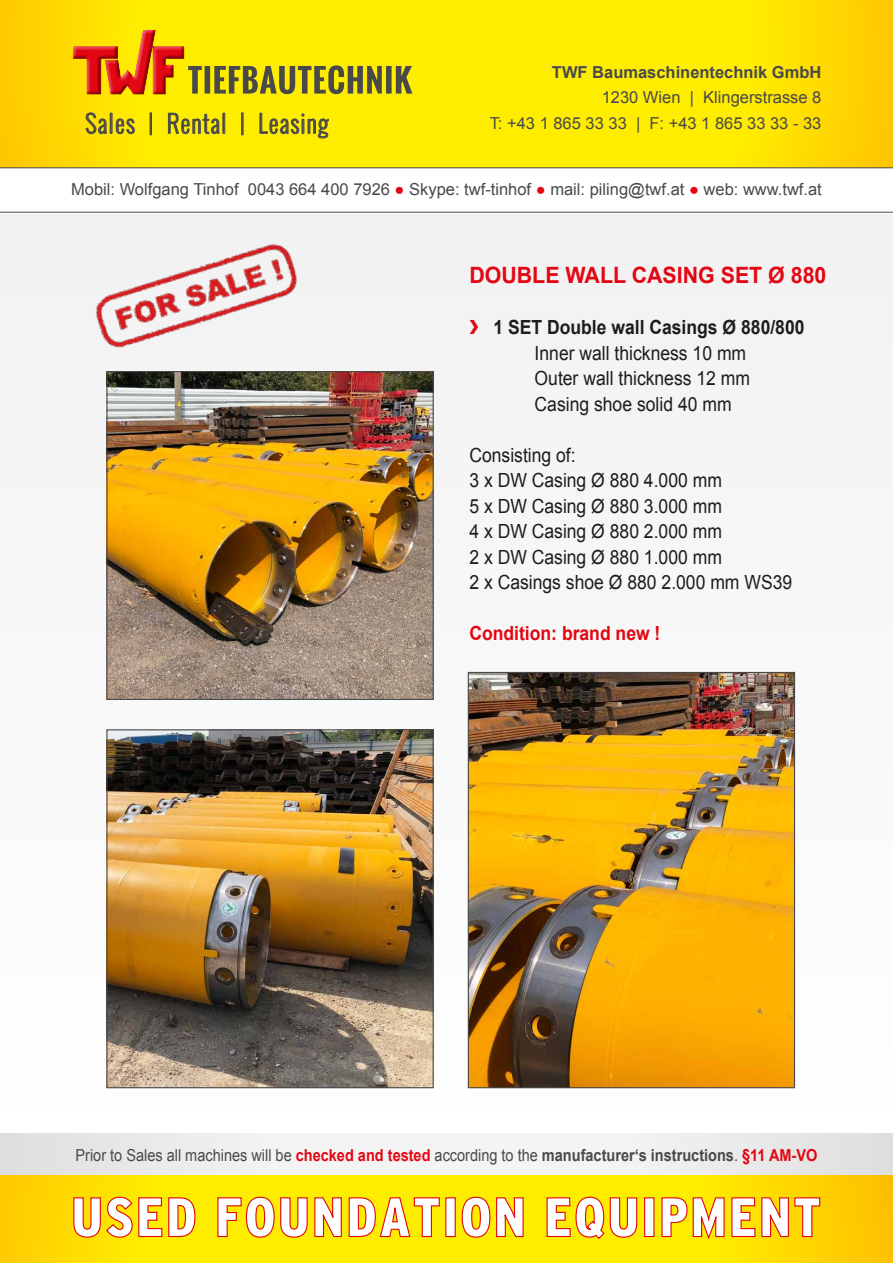
<style>
.page{position:relative;width:893px;height:1263px;background:#fff}
.page>*{position:absolute;margin:0;border:0;box-sizing:border-box;transform-origin:0 0}
.t1{font:300 24px "Oswald";letter-spacing:.055em;color:#494949}
.t2{font:700 22.5px "Arial";color:#e30613;scale:.95 1}
.t3{font:19.5px/25.5px "Arial";color:#1d1d1b;scale:.9 1}
.t4{font:700 19.5px "Arial";color:#1d1d1b;scale:.9 1}
.t5{font:700 19.5px "Arial";color:#e30613;scale:.9 1}
.t6{font:16.5px/25.5px "Arial";color:#494949;text-align:right}
.t7{font:16.5px "Arial";color:#494949;scale:.88 1}
.t8{font:700 16.5px "Arial";color:#494949}
.s1{color:#e30613}
.s2{font-weight:700;color:#e30613}
.s3{font-weight:700}
</style>
<div class="page">
<svg style="left:0;top:1174px;width:893px;height:89px;background:#fee104"></svg>
<svg style="left:0;top:0;width:893px;height:167px;background:#fee500"></svg>
<div style="left:0;top:214px;width:893px;height:900px;background:#f6f6f6"></div>
<div style="left:72px;top:29px;width:112px;height:65px;background:#1d1d1b;opacity:.45"></div>
<svg style="left:73px;top:30px;width:339px;height:64px;background:#dbaf10"></svg>
<svg style="left:85px;top:112px;width:22px;height:23px"></svg>
<div style="left:110px;top:113px;width:2px;height:21px;border:1px solid #494949"></div>
<svg style="left:116px;top:118px;width:19px;height:17px"></svg>
<div style="left:150px;top:113px;width:2px;height:22px;border:1px solid #494949"></div>
<svg style="left:168px;top:112px;width:52px;height:23px"></svg>
<div style="left:223px;top:113px;width:2px;height:21px;border:1px solid #494949"></div>
<div style="left:241px;top:113px;width:2px;height:22px;border:1px solid #494949"></div>
<svg style="left:259px;top:112px;width:70px;height:27px;background:#d1c411"></svg>
<hr style="left:0;top:212px;width:893px;height:1px;background:#494949">
<svg style="left:73px;top:1196px;width:748px;height:45px"></svg>
<hr style="left:0;top:167px;width:893px;height:1px;background:#494949">
<svg style="left:0;top:1133px;width:893px;height:41px"></svg>
<img style="left:95px;top:243px;width:203px;height:105px">
<img style="left:108px;top:373px;width:324px;height:325px">
<div style="left:106px;top:371px;width:328px;height:329px;border:1px solid #494949"></div>
<img style="left:108px;top:731px;width:324px;height:355px">
<div style="left:106px;top:729px;width:328px;height:359px;border:1px solid #494949"></div>
<img style="left:470px;top:674px;width:323px;height:412px">
<div style="left:468px;top:672px;width:327px;height:416px;border:1px solid #494949"></div>
<p class="t1" style="left:85px;top:106px;width:245px">Sales | Rental | Leasing</p>
<p class="t8" style="left:552px;top:61px;width:271px">TWF Baumaschinentechnik GmbH</p>
<p class="t6" style="left:490px;top:85px;width:333px">1230 Wien | Klingerstrasse 8<br>T: +43 1 865 33 33 | F: +43 1 865 33 33 - 33</p>
<p class="t6" style="left:71px;top:177px;width:752px">Mobil: Wolfgang Tinhof 0043 664 400 7926 <span class="s1">●</span> Skype: twf-tinhof <span class="s1">●</span> mail: piling@twf.at <span class="s1">●</span> web: www.twf.at</p>
<p class="t2" style="left:469px;top:260px;width:377px">DOUBLE WALL CASING SET Ø 880</p>
<p class="t4" style="left:493px;top:314px;width:347px">1 SET Double wall Casings Ø 880/800</p>
<p class="t3" style="left:535px;top:340px;width:241px">Inner wall thickness 10 mm<br>Outer wall thickness 12 mm<br>Casing shoe solid 40 mm</p>
<p class="t3" style="left:469px;top:442px;width:360px">Consisting of:<br>3 x DW Casing Ø 880 4.000 mm<br>5 x DW Casing Ø 880 3.000 mm<br>4 x DW Casing Ø 880 2.000 mm<br>2 x DW Casing Ø 880 1.000 mm<br>2 x Casings shoe Ø 880 2.000 mm WS39</p>
<p class="t5" style="left:469px;top:620px;width:214px">Condition: brand new !</p>
<p class="t7" style="left:76px;top:1144px;width:845px">Prior to Sales all machines will be <span class="s2">checked and tested</span> according to the <span class="s3">manufacturer‘s instructions</span>. <span class="s2">§11 AM-VO</span></p>
</div>
